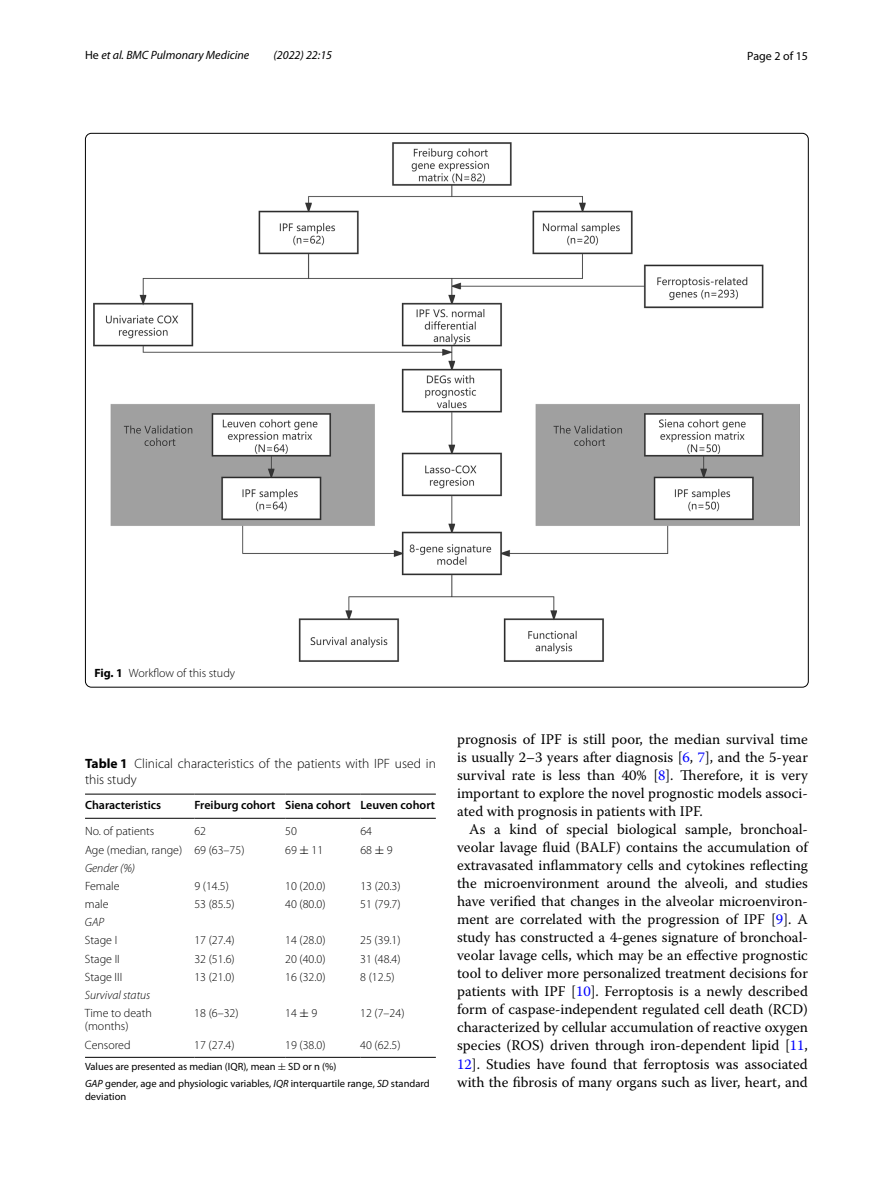
<style>
.page{position:relative;width:893px;height:1187px;background:#fff}
.page>*{position:absolute;margin:0;border:0;box-sizing:border-box;transform-origin:0 0}
.t1{font:14.7px/18px "Warnock Pro";color:#000;text-align:justify}
.t2{font:300 13.5px/16.5px "Myriad Pro";color:#000}
.t3{font:300 12px/13.5px "Myriad Pro";color:#000}
.t4{font:600 12px "Myriad Pro";color:#000}
.t5{font:italic 12px "Myriad Pro";color:#000}
.t6{font:italic 300 12px "Myriad Pro";color:#000}
.t7{font:12px "Myriad Pro";color:#000}
.t8{font:10.5px/17px "Myriad Pro";color:#000}
.s1{font-style:normal}
.s2{font-weight:700}
.s3{font-family:"MTSY";font-weight:400}
.s4{font-family:"MTSY"}
.s5{font-style:italic}
.s6{color:#00f}
</style>
<div class="page">
<img style="left:94px;top:142px;width:706px;height:519px">
<hr style="left:85px;top:793px;width:109px;height:1px;background:#000">
<hr style="left:85px;top:818px;width:109px;height:1px;background:#000">
<hr style="left:194px;top:793px;width:91px;height:1px;background:#000">
<hr style="left:194px;top:818px;width:91px;height:1px;background:#000">
<hr style="left:285px;top:793px;width:75px;height:1px;background:#000">
<hr style="left:285px;top:818px;width:75px;height:1px;background:#000">
<hr style="left:360px;top:793px;width:76px;height:1px;background:#000">
<hr style="left:360px;top:818px;width:76px;height:1px;background:#000">
<hr style="left:85px;top:1056px;width:109px;height:1px;background:#000">
<hr style="left:194px;top:1056px;width:91px;height:1px;background:#000">
<hr style="left:285px;top:1056px;width:75px;height:1px;background:#000">
<hr style="left:360px;top:1056px;width:76px;height:1px;background:#000">
<p class="t5" style="left:85px;top:48px;width:166px"><span class="s1">He</span> et al. BMC Pulmonary Medicine</p>
<p class="t5" style="left:273px;top:48px;width:60px">(2022) 22:15</p>
<p class="t7" style="left:747px;top:48px;width:62px">Page 2 of 15</p>
<p class="t3" style="left:94px;top:666px;width:142px"><span class="s2">Fig. 1</span> Workflow of this study</p>
<p class="t2" style="left:85px;top:755px;width:352px"><span class="s2">Table 1</span> Clinical characteristics of the patients with IPF used in this study</p>
<p class="t4" style="left:85px;top:796px;width:78px">Characteristics</p>
<p class="t4" style="left:194px;top:796px;width:242px">Freiburg cohort Siena cohort Leuven cohort</p>
<p class="t3" style="left:85px;top:824px;width:71px">No. of patients</p>
<p class="t3" style="left:194px;top:824px;width:13px">62</p>
<p class="t3" style="left:285px;top:824px;width:13px">50</p>
<p class="t3" style="left:360px;top:824px;width:13px">64</p>
<p class="t3" style="left:85px;top:843px;width:161px">Age (median, range) 69 (63–75)</p>
<p class="t3" style="left:285px;top:843px;width:40px">69 <span class="s3">±</span> 11</p>
<p class="t3" style="left:360px;top:843px;width:34px">68 <span class="s3">±</span> 9</p>
<p class="t6" style="left:85px;top:861px;width:52px">Gender (%)</p>
<p class="t3" style="left:85px;top:879px;width:36px">Female</p>
<p class="t3" style="left:194px;top:879px;width:36px">9 (14.5)</p>
<p class="t3" style="left:285px;top:879px;width:42px">10 (20.0)</p>
<p class="t3" style="left:360px;top:879px;width:42px">13 (20.3)</p>
<p class="t3" style="left:85px;top:897px;width:25px">male</p>
<p class="t3" style="left:194px;top:897px;width:42px">53 (85.5)</p>
<p class="t3" style="left:285px;top:897px;width:42px">40 (80.0)</p>
<p class="t3" style="left:360px;top:897px;width:42px">51 (79.7)</p>
<p class="t6" style="left:85px;top:915px;width:21px">GAP</p>
<p class="t3" style="left:85px;top:933px;width:34px">Stage I</p>
<p class="t3" style="left:194px;top:933px;width:42px">17 (27.4)</p>
<p class="t3" style="left:285px;top:933px;width:42px">14 (28.0)</p>
<p class="t3" style="left:360px;top:933px;width:42px">25 (39.1)</p>
<p class="t3" style="left:85px;top:951px;width:36px">Stage II</p>
<p class="t3" style="left:194px;top:951px;width:42px">32 (51.6)</p>
<p class="t3" style="left:285px;top:951px;width:42px">20 (40.0)</p>
<p class="t3" style="left:360px;top:951px;width:42px">31 (48.4)</p>
<p class="t3" style="left:85px;top:970px;width:39px">Stage III</p>
<p class="t3" style="left:194px;top:970px;width:42px">13 (21.0)</p>
<p class="t3" style="left:285px;top:970px;width:42px">16 (32.0)</p>
<p class="t3" style="left:360px;top:970px;width:36px">8 (12.5)</p>
<p class="t6" style="left:85px;top:988px;width:67px">Survival status</p>
<p class="t3" style="left:85px;top:1006px;width:68px">Time to death (months)</p>
<p class="t3" style="left:194px;top:1006px;width:46px">18 (6–32)</p>
<p class="t3" style="left:285px;top:1006px;width:34px">14 <span class="s3">±</span> 9</p>
<p class="t3" style="left:360px;top:1006px;width:46px">12 (7–24)</p>
<p class="t3" style="left:85px;top:1038px;width:47px">Censored</p>
<p class="t3" style="left:194px;top:1038px;width:42px">17 (27.4)</p>
<p class="t3" style="left:285px;top:1038px;width:42px">19 (38.0)</p>
<p class="t3" style="left:360px;top:1038px;width:42px">40 (62.5)</p>
<p class="t8" style="left:85px;top:1057px;width:346px">Values are presented as median (IQR), mean <span class="s4">±</span> SD or n (%)<br><span class="s5">GAP</span> gender, age and physiologic variables, <span class="s5">IQR</span> interquartile range, <span class="s5">SD</span> standard</p>
<p class="t8" style="left:85px;top:1087px;width:43px">deviation</p>
<p class="t1" style="left:457px;top:730px;width:352px">prognosis of IPF is still poor, the median survival time is usually 2–3 years after diagnosis [<span class="s6">6</span>, <span class="s6">7</span>], and the 5-year survival rate is less than 40% [<span class="s6">8</span>]. Therefore, it is very important to explore the novel prognostic models associ&shy;ated with prognosis in patients with IPF.</p>
<p class="t1" style="left:457px;top:820px;width:352px;text-indent:12px">As a kind of special biological sample, bronchoal&shy;veolar lavage fluid (BALF) contains the accumulation of extravasated inflammatory cells and cytokines reflecting the microenvironment around the alveoli, and studies have verified that changes in the alveolar microenviron&shy;ment are correlated with the progression of IPF [<span class="s6">9</span>]. A study has constructed a 4-genes signature of bronchoal&shy;veolar lavage cells, which may be an effective prognostic tool to deliver more personalized treatment decisions for patients with IPF [<span class="s6">10</span>]. Ferroptosis is a newly described form of caspase-independent regulated cell death (RCD) characterized by cellular accumulation of reactive oxygen species (ROS) driven through iron-dependent lipid [<span class="s6">11</span>, <span class="s6">12</span>]. Studies have found that ferroptosis was associated with the fibrosis of many organs such as liver, heart, and</p>
</div>
